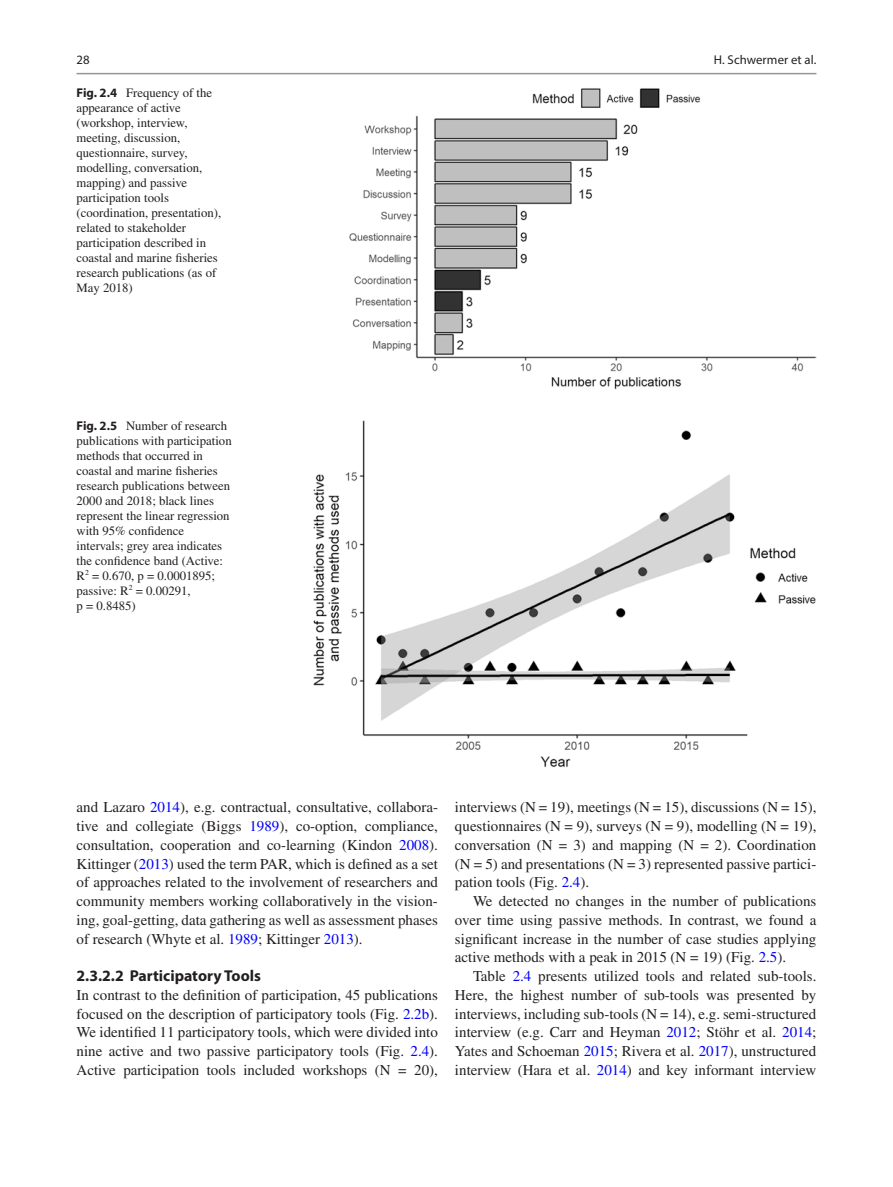
<style>
.page{position:relative;width:893px;height:1187px;background:#fff}
.page>*{position:absolute;margin:0;border:0;box-sizing:border-box;transform-origin:0 0}
.t1{font:700 15.75px "Xmgdrc Myriad Pro";color:#231f20}
.t2{font:15px/18.8px "Mcdmhv Times LT Std";color:#231f20;text-align:justify}
.t3{font:12.75px/15px "Mcdmhv Times LT Std";color:#231f20}
.t4{font:12.75px "Vpjrbw Myriad Pro";letter-spacing:.01em;color:#231f20}
.t5{font:12.75px "Pxyfrj Myriad Pro";color:#231f20}
.s1{font-family:"Xmgdrc Myriad Pro";font-weight:700}
.s2{color:#0000fa}
</style>
<div class="page">
<img style="left:349px;top:88px;width:467px;height:301px">
<img style="left:313px;top:420px;width:503px;height:347px">
<hr style="left:77px;top:73px;width:739px;height:1px;background:#939598">
<p class="t5" style="left:77px;top:52px;width:15px">28</p>
<p class="t3" style="left:77px;top:85px;width:146px"><span class="s1">Fig. 2.4</span> Frequency of the appearance of active (workshop, interview, meeting, discussion, questionnaire, survey, modelling, conversation, mapping) and passive participation tools (coordination, presentation), related to stakeholder participation described in coastal and marine fisheries research publications (as of<br>May 2018)</p>
<p class="t3" style="left:77px;top:417px;width:157px"><span class="s1">Fig. 2.5</span> Number of research publications with participation methods that occurred in coastal and marine fisheries research publications between<br>2000 and 2018; black lines represent the linear regression with 95% confidence intervals; grey area indicates the confidence band (Active:<br>R<sup>2</sup> = 0.670, p = 0.0001895; passive: R<sup>2</sup> = 0.00291,<br>p = 0.8485)</p>
<p class="t4" style="left:714px;top:52px;width:104px">H. Schwermer et al.</p>
<p class="t2" style="left:77px;top:797px;width:363px">and Lazaro <span class="s2">2014</span>), e.g. contractual, consultative, collabora&shy;tive and collegiate (Biggs <span class="s2">1989</span>), co-option, compliance, consultation, cooperation and co-learning (Kindon <span class="s2">2008</span>).<br>Kittinger (<span class="s2">2013</span>) used the term PAR, which is defined as a set of approaches related to the involvement of researchers and community members working collaboratively in the vision&shy;ing, goal-getting, data gathering as well as assessment phases of research (Whyte et al. <span class="s2">1989</span>; Kittinger <span class="s2">2013</span>).</p>
<p class="t1" style="left:77px;top:965px;width:186px">2.3.2.2 Participatory Tools</p>
<p class="t2" style="left:77px;top:985px;width:363px">In contrast to the definition of participation, 45 publications focused on the description of participatory tools (Fig. <span class="s2">2.2b</span>).<br>We identified 11 participatory tools, which were divided into nine active and two passive participatory tools (Fig. <span class="s2">2.4</span>).<br>Active participation tools included workshops (N = 20),</p>
<p class="t2" style="left:455px;top:797px;width:363px">interviews (N = 19), meetings (N = 15), discussions (N = 15), questionnaires (N = 9), surveys (N = 9), modelling (N = 19), conversation (N = 3) and mapping (N = 2). Coordination (N = 5) and presentations (N = 3) represented passive partici&shy;pation tools (Fig. <span class="s2">2.4</span>).</p>
<p class="t2" style="left:455px;top:891px;width:363px;text-indent:18px">We detected no changes in the number of publications over time using passive methods. In contrast, we found a significant increase in the number of case studies applying active methods with a peak in 2015 (N = 19) (Fig. <span class="s2">2.5</span>).</p>
<p class="t2" style="left:455px;top:966px;width:363px;text-indent:18px">Table <span class="s2">2.4</span> presents utilized tools and related sub-tools.<br>Here, the highest number of sub-tools was presented by interviews, including sub-tools (N = 14), e.g. semi-structured interview (e.g. Carr and Heyman <span class="s2">2012</span>; Stöhr et al. <span class="s2">2014</span>; Yates and Schoeman <span class="s2">2015</span>; Rivera et al. <span class="s2">2017</span>), unstructured interview (Hara et al. <span class="s2">2014</span>) and key informant interview</p>
</div>
